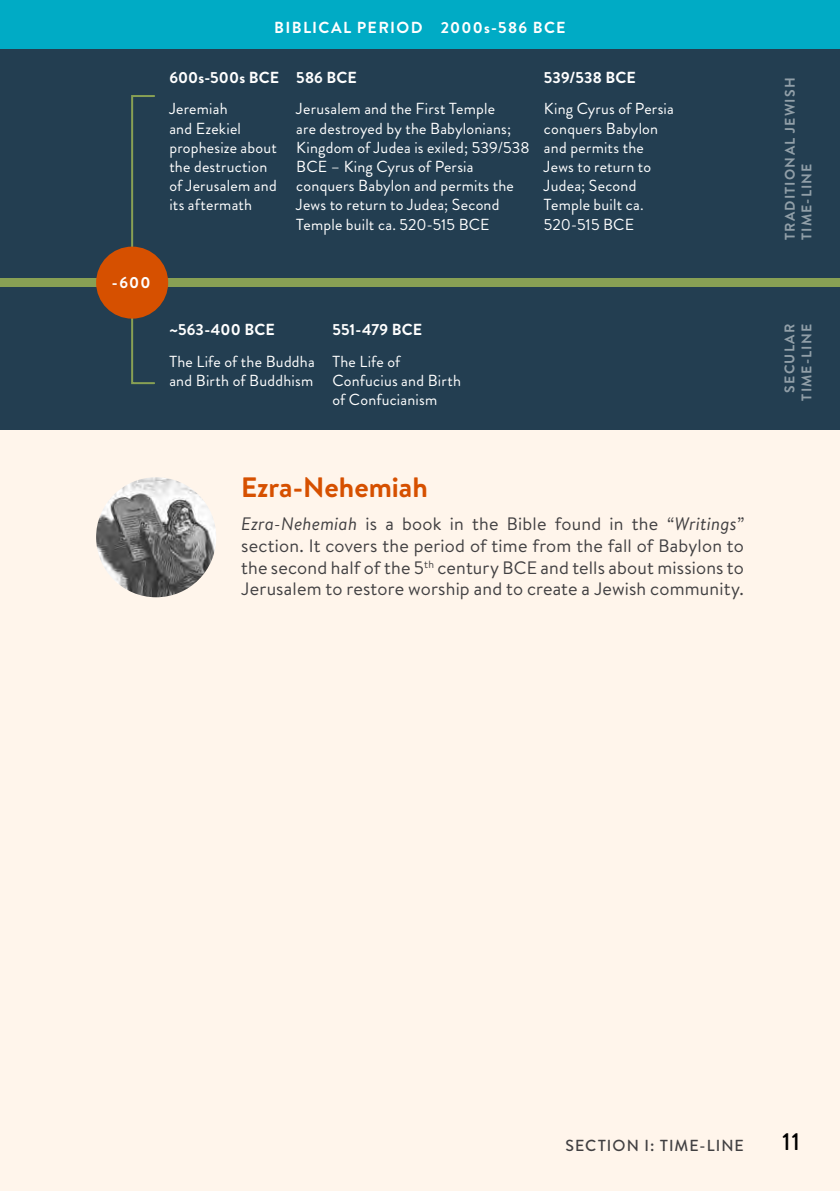
<style>
.page{position:relative;width:840px;height:1191px;background:#fff}
.page>*{position:absolute;margin:0;border:0;box-sizing:border-box;transform-origin:0 0}
.t1{font:700 28px "Brandon Text";color:#d65000}
.t2{font:500 24px "Brandon Text";color:#000}
.t3{font:18px/21.6px "Brandon Text";letter-spacing:.01em;color:#414042;text-align:justify}
.t4{font:16px/19.2px "Brandon Grotesque";letter-spacing:.015em;color:#fff}
.t5{font:700 16px "Brandon Grotesque";letter-spacing:.015em;color:#fff}
.t6{font:700 16px "Brandon Grotesque";letter-spacing:.08em;color:#fff}
.t7{font:500 16px "Brandon Text";letter-spacing:.065em;color:#414042}
.t8{font:700 14px/16.8px "Brandon Grotesque";letter-spacing:.08em;color:#919fa8;text-align:center}
.s1{font-style:italic}
</style>
<div class="page">
<div style="left:0;top:0;width:839px;height:1191px;background:#fff5eb"></div>
<div style="left:0;top:0;width:839px;height:429px;background:#233e51"></div>
<div style="left:0;top:279px;width:839px;height:8px;background:#88a054"></div>
<img style="left:96px;top:477px;width:120px;height:120px;border-radius:60px">
<svg style="left:130px;top:95px;width:26px;height:290px"></svg>
<div style="left:96px;top:247px;width:72px;height:72px;background:#d65000;border-radius:50%"></div>
<div style="left:0;top:0;width:839px;height:48px;background:#00abc5"></div>
<p class="t5" style="left:112px;top:271px;width:40px">-600</p>
<p class="t6" style="left:274px;top:16px;width:293px">BIBLICAL PERIOD 2000s-586 BCE</p>
<p class="t5" style="left:296px;top:67px;width:62px">586 BCE</p>
<p class="t4" style="left:296px;top:100px;width:235px">Jerusalem and the First Temple<br>are destroyed by the Babylonians;<br>Kingdom of Judea is exiled; 539/538<br>BCE – King Cyrus of Persia conquers Babylon and permits the<br>Jews to return to Judea; Second<br>Temple built ca. 520-515 BCE</p>
<p class="t5" style="left:543px;top:67px;width:93px">539/538 BCE</p>
<p class="t4" style="left:543px;top:100px;width:131px">King Cyrus of Persia conquers Babylon and permits the<br>Jews to return to<br>Judea; Second<br>Temple built ca.<br>520-515 BCE</p>
<p class="t5" style="left:169px;top:67px;width:111px">600s-500s BCE</p>
<p class="t4" style="left:169px;top:100px;width:109px">Jeremiah<br>and Ezekiel prophesize about the destruction of Jerusalem and its aftermath</p>
<p class="t5" style="left:169px;top:319px;width:107px">~563-400 BCE</p>
<p class="t4" style="left:169px;top:352px;width:147px">The Life of the Buddha and Birth of Buddhism</p>
<p class="t5" style="left:332px;top:319px;width:91px">551-479 BCE</p>
<p class="t4" style="left:332px;top:352px;width:130px">The Life of<br>Confucius and Birth of Confucianism</p>
<h1 class="t1" style="left:241px;top:467px;width:188px">Ezra-Nehemiah</h1>
<p class="t3" style="left:241px;top:513px;width:504px"><span class="s1">Ezra-Nehemiah</span> is a book in the Bible found in the <span class="s1">“Writings” </span>section. It covers the period of time from the fall of Babylon to the second half of the 5<sup>th</sup> century BCE and tells about missions to Jerusalem to restore worship and to create a Jewish community.</p>
<p class="t8" style="left:781px;top:240px;width:164px;text-align:left;rotate:-90deg">TRADITIONAL JEWISH<br>TIME-LINE</p>
<p class="t8" style="left:781px;top:400px;width:78px;rotate:-90deg">SECULAR<br>TIME-LINE</p>
<p class="t7" style="left:565px;top:1134px;width:180px">SECTION I: TIME-LINE</p>
<h2 class="t2" style="left:781px;top:1124px;width:19px">11</h2>
</div>
